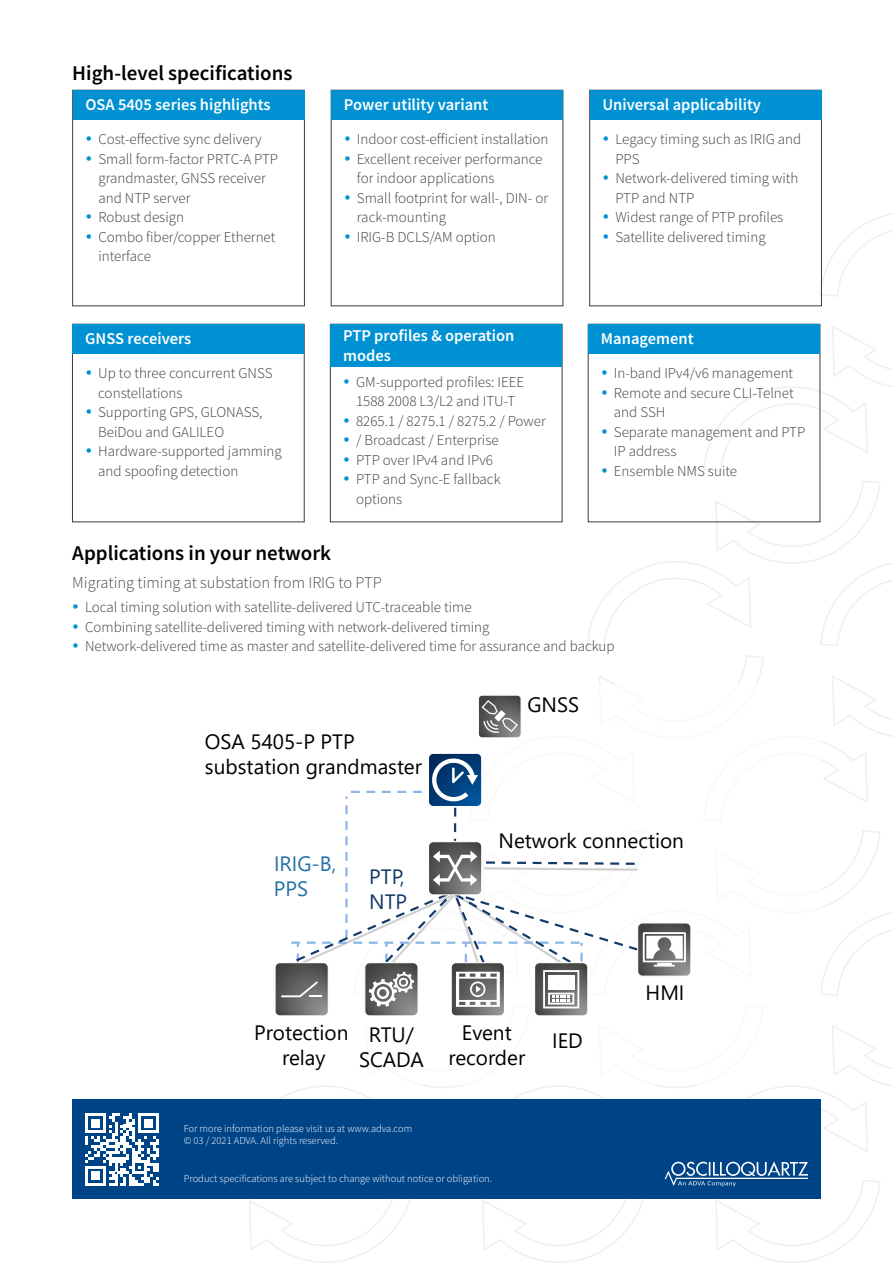
<style>
.page{position:relative;width:893px;height:1263px;background:#fff}
.page>*{position:absolute;margin:0;border:0;box-sizing:border-box;transform-origin:0 0}
.Headline_1{font:600 21px "Source Sans Pro";color:#000}
.t1{font:20.7px/24.9px "Segoe UI";color:#000;text-align:center}
.t2{font:20.7px/24.9px "Segoe UI";color:#2271a4}
.t3{font:20.7px/24.9px "Segoe UI";color:#133969}
.Headline_2_-_White{font:600 16.5px/19.8px "Source Sans Pro";color:#fff}
.Headline_2{font:300 16.5px "Source Sans Pro";color:#4a4a49}
.t4{font:300 15px/19.5px "Source Sans Pro";color:#3c3c3b}
.t5{font:300 10.5px/12.6px "Source Sans Pro";color:#fff}
</style>
<div class="page">
<svg style="left:822px;top:213px;width:71px;height:83px"></svg>
<svg style="left:702px;top:306px;width:191px;height:166px"></svg>
<svg style="left:587px;top:479px;width:306px;height:167px"></svg>
<div style="left:72px;top:1100px;width:749px;height:99px;background:#048"></div>
<svg style="left:85px;top:1113px;width:74px;height:73px"></svg>
<svg style="left:236px;top:655px;width:657px;height:608px"></svg>
<div style="left:72px;top:90px;width:233px;height:216px;border:1px solid #3c3c3b"></div>
<div style="left:73px;top:90px;width:231px;height:30px;background:#0091d3"></div>
<div style="left:331px;top:90px;width:232px;height:30px;background:#0091d3"></div>
<div style="left:589px;top:90px;width:233px;height:216px;border:1px solid #3c3c3b"></div>
<div style="left:590px;top:90px;width:231px;height:30px;background:#0091d3"></div>
<div style="left:72px;top:324px;width:232px;height:30px;background:#0091d3"></div>
<div style="left:330px;top:324px;width:232px;height:43px;background:#0091d3"></div>
<div style="left:588px;top:324px;width:232px;height:30px;background:#0091d3"></div>
<p class="Headline_1" style="left:72px;top:59px;width:222px">High-level specifications</p>
<p class="Headline_2_-_White" style="left:85px;top:95px;width:187px">OSA 5405 series highlights</p>
<p class="Headline_2_-_White" style="left:344px;top:95px;width:146px">Power utility variant</p>
<p class="Headline_2_-_White" style="left:602px;top:95px;width:160px">Universal applicability</p>
<p class="t4" style="left:98px;top:129px;width:181px">Cost-effective sync delivery<br>Small form-factor PRTC-A PTP grandmaster, GNSS receiver and NTP server<br>Robust design<br>Combo fiber/copper Ethernet interface</p>
<p class="t4" style="left:357px;top:129px;width:193px">Indoor cost-efficient installation<br>Excellent receiver performance for indoor applications<br>Small footprint for wall-, DIN- or rack-mounting<br>IRIG-B DCLS/AM option</p>
<p class="t4" style="left:615px;top:129px;width:187px">Legacy timing such as IRIG and<br>PPS<br>Network-delivered timing with<br>PTP and NTP<br>Widest range of PTP profiles<br>Satellite delivered timing</p>
<p class="Headline_2_-_White" style="left:85px;top:329px;width:108px">GNSS receivers</p>
<p class="Headline_2_-_White" style="left:343px;top:325px;width:173px">PTP profiles &amp; operation modes</p>
<p class="Headline_2_-_White" style="left:601px;top:329px;width:94px">Management</p>
<p class="t4" style="left:98px;top:363px;width:185px">Up to three concurrent GNSS constellations<br>Supporting GPS, GLONASS,<br>BeiDou and GALILEO<br>Hardware-supported jamming and spoofing detection</p>
<p class="t4" style="left:356px;top:372px;width:191px">GM-supported profiles: IEEE<br>1588 2008 L3/L2 and ITU-T<br>8265.1 / 8275.1 / 8275.2 / Power / Broadcast / Enterprise<br>PTP over IPv4 and IPv6<br>PTP and Sync-E fallback options</p>
<p class="t4" style="left:614px;top:363px;width:193px">In-band IPv4/v6 management<br>Remote and secure CLI-Telnet and SSH<br>Separate management and PTP<br>IP address<br>Ensemble NMS suite</p>
<p class="Headline_1" style="left:72px;top:539px;width:260px">Applications in your network</p>
<p class="Headline_2" style="left:72px;top:573px;width:311px">Migrating timing at substation from IRIG to PTP</p>
<p class="t4" style="left:85px;top:597px;width:388px">Local timing solution with satellite-delivered UTC-traceable time</p>
<p class="t4" style="left:85px;top:617px;width:406px">Combining satellite-delivered timing with network-delivered timing</p>
<p class="t4" style="left:85px;top:636px;width:531px">Network-delivered time as master and satellite-delivered time for assurance and backup</p>
<p class="t1" style="left:205px;top:727px;width:219px;text-align:left">OSA 5405-P PTP substation grandmaster</p>
<p class="t2" style="left:274px;top:850px;width:64px">IRIG-B,<br>PPS</p>
<p class="t3" style="left:369px;top:863px;width:40px">PTP,<br>NTP</p>
<p class="t1" style="left:527px;top:690px;width:53px">GNSS</p>
<p class="t1" style="left:498px;top:827px;width:187px">Network connection</p>
<p class="t1" style="left:646px;top:978px;width:40px">HMI</p>
<p class="t1" style="left:254px;top:1018px;width:96px">Protection relay</p>
<p class="t1" style="left:359px;top:1020px;width:66px">RTU/<br>SCADA</p>
<p class="t1" style="left:552px;top:1026px;width:32px">IED</p>
<p class="t1" style="left:448px;top:1018px;width:78px">Event recorder</p>
<p class="t5" style="left:184px;top:1122px;width:230px">For more information please visit us at www.adva.com © 03 / 2021 ADVA. All rights reserved.</p>
<p class="t5" style="left:184px;top:1172px;width:310px">Product specifications are subject to change without notice or obligation.</p>
</div>
